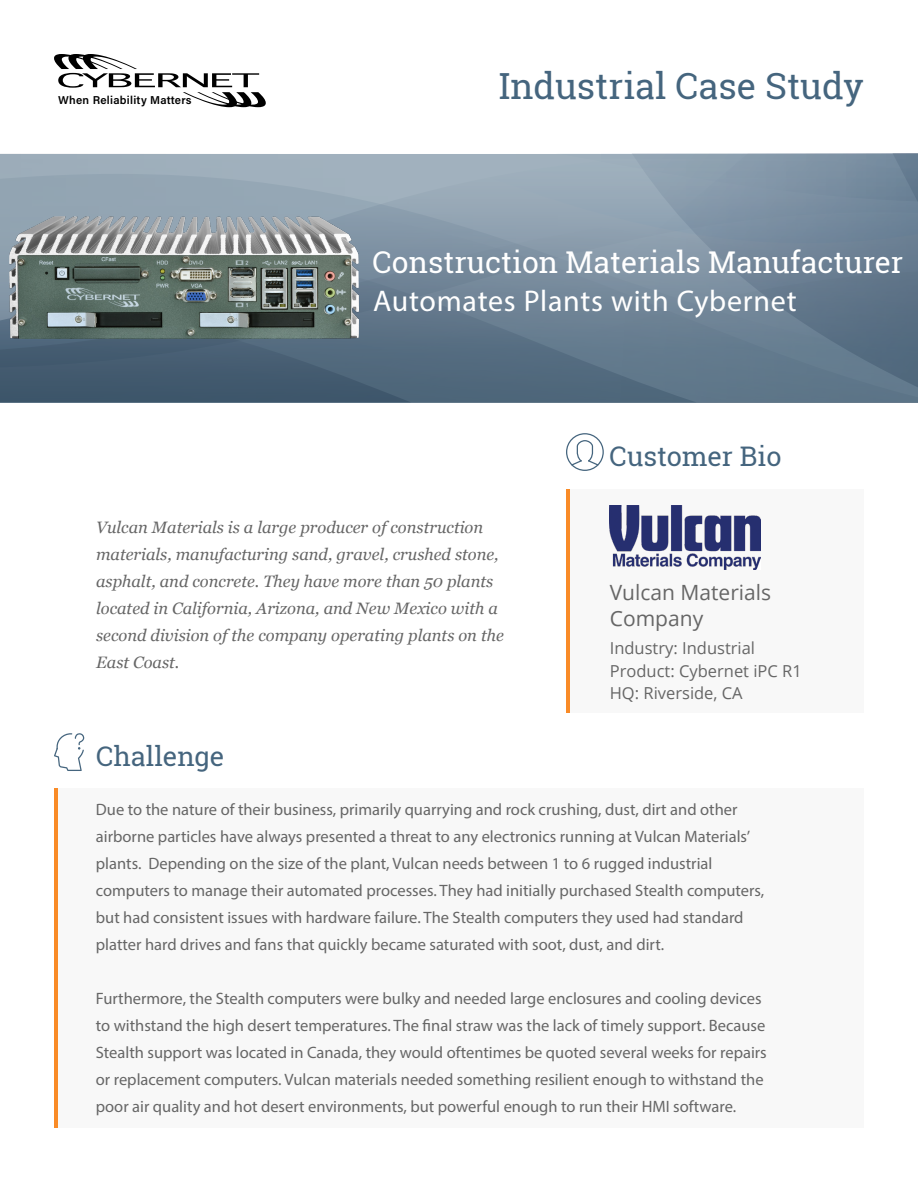
<style>
.page{position:relative;width:918px;height:1188px;background:#fff}
.page>*{position:absolute;margin:0;border:0;box-sizing:border-box;transform-origin:0 0}
.t1{font:36px "Roboto Slab";color:#45657e}
.t2{font:30px "Roboto Slab";color:#fff}
.t3{font:30px "Myriad Pro";letter-spacing:.025em;color:#fff}
.t4{font:27px "Roboto Slab";color:#45657e}
.t5{font:21px/25.2px "Open Sans";color:#666}
.t6{font:16.5px/27px "Myriad Pro";color:#666}
.t7{font:italic 16.5px/27px "Georgia";color:#666}
.t8{font:16.5px "Open Sans";color:#666}
.t9{font:600 11.4px "Acumin Pro";letter-spacing:.025em;color:#000}
</style>
<div class="page">
<div style="left:54px;top:788px;width:810px;height:340px;background:#f8f8f8"></div>
<hr style="left:54px;top:788px;width:4px;height:340px;background:#f98b27">
<svg style="left:54px;top:733px;width:30px;height:38px"></svg>
<div style="left:566px;top:489px;width:298px;height:224px;background:#f8f8f8"></div>
<hr style="left:566px;top:489px;width:4px;height:224px;background:#f98b27">
<svg style="left:566px;top:433px;width:38px;height:38px"></svg>
<svg style="left:0;top:154px;width:918px;height:249px;background:#728698"></svg>
<svg style="left:54px;top:54px;width:212px;height:53px"></svg>
<img style="left:10px;top:217px;width:348px;height:122px">
<img style="left:610px;top:505px;width:150px;height:64px">
<p class="t9" style="left:58px;top:92px;width:135px">When Reliability Matters</p>
<p class="t1" style="left:499px;top:62px;width:367px">Industrial Case Study</p>
<p class="t2" style="left:373px;top:241px;width:532px">Construction Materials Manufacturer</p>
<p class="t3" style="left:373px;top:283px;width:425px">Automates Plants with Cybernet</p>
<p class="t4" style="left:610px;top:437px;width:173px">Customer Bio</p>
<p class="t7" style="left:96px;top:514px;width:409px">Vulcan Materials is a large producer of construction materials, manufacturing sand, gravel, crushed stone, asphalt, and concrete. They have more than 50 plants located in California, Arizona, and New Mexico with a second division of the company operating plants on the East Coast.</p>
<p class="t4" style="left:96px;top:738px;width:130px">Challenge</p>
<p class="t5" style="left:610px;top:580px;width:163px">Vulcan Materials<br>Company</p>
<p class="t8" style="left:610px;top:637px;width:147px">Industry: Industrial</p>
<p class="t8" style="left:610px;top:659px;width:194px">Product: Cybernet iPC R1</p>
<p class="t8" style="left:610px;top:682px;width:134px">HQ: Riverside, CA</p>
<p class="t6" style="left:96px;top:796px;width:670px">Due to the nature of their business, primarily quarrying and rock crushing, dust, dirt and other airborne particles have always presented a threat to any electronics running at Vulcan Materials’ plants. Depending on the size of the plant, Vulcan needs between 1 to 6 rugged industrial computers to manage their automated processes. They had initially purchased Stealth computers, but had consistent issues with hardware failure. The Stealth computers they used had standard platter hard drives and fans that quickly became saturated with soot, dust, and dirt.</p>
<p class="t6" style="left:96px;top:985px;width:672px">Furthermore, the Stealth computers were bulky and needed large enclosures and cooling devices to withstand the high desert temperatures. The final straw was the lack of timely support. Because Stealth support was located in Canada, they would oftentimes be quoted several weeks for repairs or replacement computers. Vulcan materials needed something resilient enough to withstand the poor air quality and hot desert environments, but powerful enough to run their HMI software.</p>
</div>
